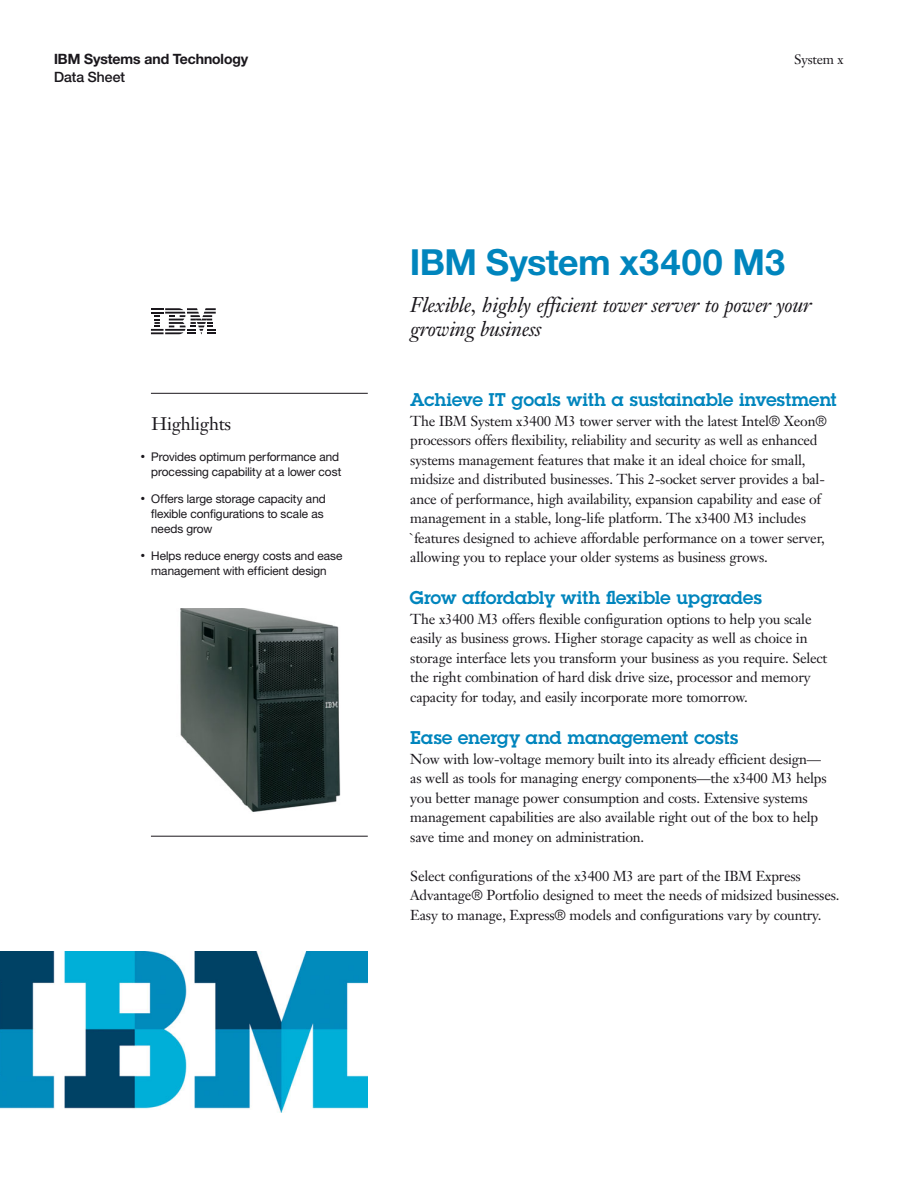
<style>
.page{position:relative;width:918px;height:1188px;background:#fff}
.page>*{position:absolute;margin:0;border:0;box-sizing:border-box;transform-origin:0 0}
.t1{font:700 36px "Helv Neuefor IBM";color:#0085bd}
.t2{font:italic 21px/24px "Janson Text LT Pro";letter-spacing:-.015em;color:#1a171c}
.t3{font:600 18px "Lubalinfor IBM";color:#0085bd}
.t4{font:18px "Janson Text LT Pro";letter-spacing:-.015em;color:#1a171c}
.t5{font:14.25px/19.5px "Janson Text LT Pro";letter-spacing:-.015em;color:#1a171c}
.t6{font:700 14.25px/18.3px "Helv Neuefor IBM";color:#1a171c}
.t7{font:13.5px "Janson Text LT Pro";letter-spacing:-.015em;color:#1a171c}
.t8{font:12px/15px "Helv Neuefor IBM";color:#1a171c;text-align:right}
.s1{font-weight:500}
.s2{font-family:"Helvetica Neue";font-weight:300}
</style>
<div class="page">
<svg style="left:151px;top:308px;width:65px;height:26px"></svg>
<hr style="left:151px;top:393px;width:217px;height:1px;background:#1a171c">
<hr style="left:151px;top:836px;width:217px;height:1px;background:#1a171c">
<img style="left:0;top:951px;width:368px;height:161px">
<img style="left:180px;top:608px;width:161px;height:204px">
<p class="t6" style="left:54px;top:51px;width:196px">IBM Systems and Technology<br><span class="s1">Data Sheet</span></p>
<p class="t7" style="left:794px;top:54px;width:51px">System x</p>
<h2 class="t4" style="left:152px;top:416px;width:81px">Highlights</h2>
<p class="t8" style="left:141px;top:450px;width:202px">● Provides optimum performance and processing capability at a lower cost</p>
<p class="t8" style="left:151px;top:492px;width:176px;text-align:left;text-indent:-10px">● Offers large storage capacity and flexible configurations to scale as needs grow</p>
<p class="t8" style="left:141px;top:549px;width:203px;text-align:center">● Helps reduce energy costs and ease management with efficient design</p>
<h1 class="t1" style="left:410px;top:249px;width:377px">IBM System x3400 M3</h1>
<p class="t2" style="left:410px;top:295px;width:403px">Flexible, highly efficient tower server to power your growing business</p>
<h2 class="t3" style="left:410px;top:393px;width:428px">Achieve IT goals with a sustainable investment</h2>
<p class="t5" style="left:410px;top:413px;width:418px">The IBM System x3400 M3 tower server with the latest Intel<span class="s2">®</span> Xeon<span class="s2">® </span>processors offers flexibility, reliability and security as well as enhanced systems management features that make it an ideal choice for small, midsize and distributed businesses. This 2-socket server provides a bal&shy;ance of performance, high availability, expansion capability and ease of management in a stable, long-life platform. The x3400 M3 includes `features designed to achieve affordable performance on a tower server, allowing you to replace your older systems as business grows.</p>
<h2 class="t3" style="left:410px;top:591px;width:353px">Grow affordably with flexible upgrades</h2>
<p class="t5" style="left:410px;top:611px;width:419px">The x3400 M3 offers flexible configuration options to help you scale easily as business grows. Higher storage capacity as well as choice in storage interface lets you transform your business as you require. Select the right combination of hard disk drive size, processor and memory capacity for today, and easily incorporate more tomorrow.</p>
<h2 class="t3" style="left:410px;top:731px;width:330px">Ease energy and management costs</h2>
<p class="t5" style="left:410px;top:750px;width:418px">Now with low-voltage memory built into its already efficient design— as well as tools for managing energy components—the x3400 M3 helps you better manage power consumption and costs. Extensive systems management capabilities are also available right out of the box to help save time and money on administration.</p>
<p class="t5" style="left:410px;top:868px;width:431px">Select configurations of the x3400 M3 are part of the IBM Express<br>Advantage<span class="s2">®</span> Portfolio designed to meet the needs of midsized businesses.<br>Easy to manage, Express<span class="s2">®</span> models and configurations vary by country.</p>
</div>
